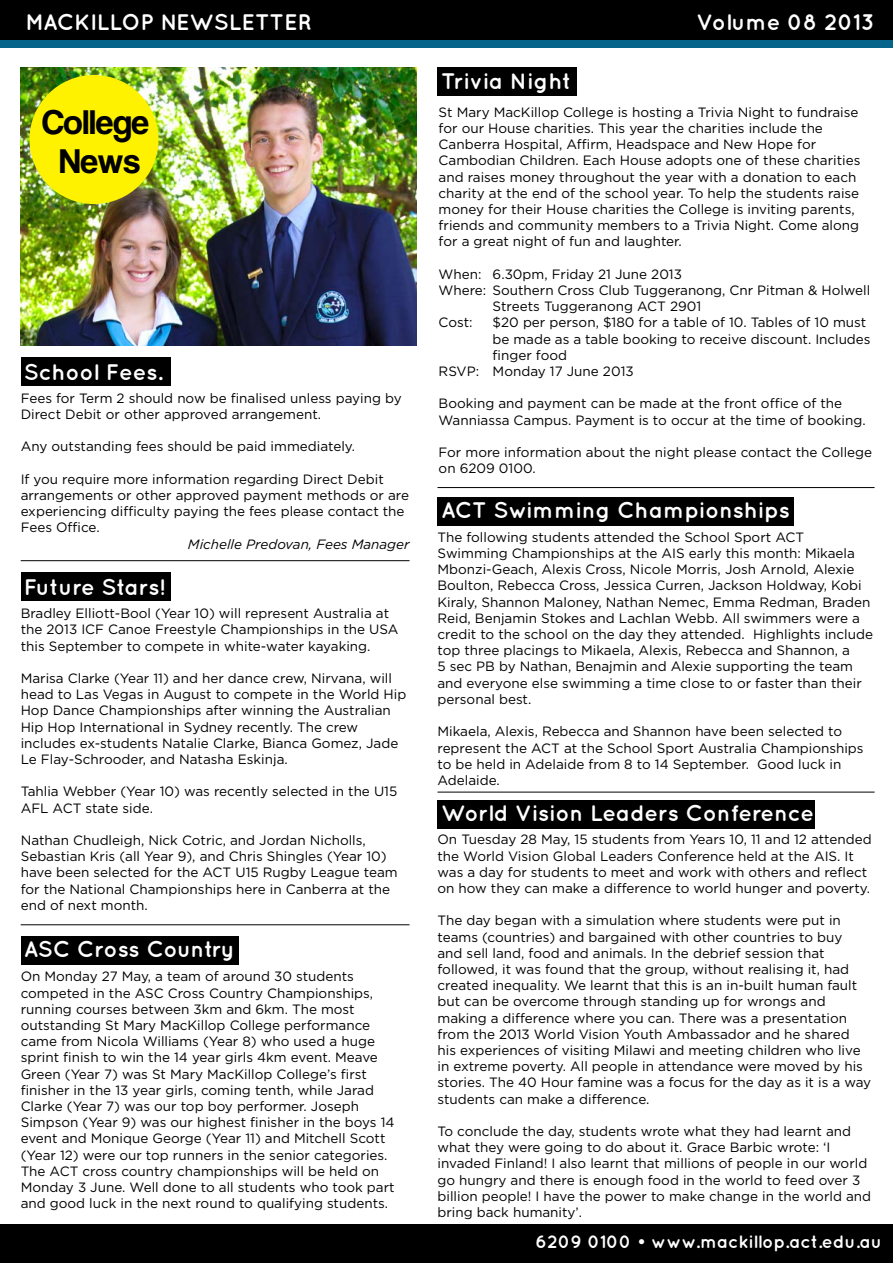
<style>
.page{position:relative;width:893px;height:1263px;background:#fff}
.page>*{position:absolute;margin:0;border:0;box-sizing:border-box;transform-origin:0 0}
.t1{font:33px/39.6px "Coolvetica";color:#000;text-align:center}
.t2{font:700 22.5px "Quicksand";color:#fff}
.t3{font:700 18px "Quicksand";color:#fff}
.t4{font:13.5px/16.2px "Gotham";color:#000}
.t5{font:italic 13.5px "Gotham";color:#000}
</style>
<div class="page">
<div style="left:0;top:0;width:893px;height:45px;background:#000"></div>
<div style="left:0;top:1224px;width:893px;height:39px;background:#000"></div>
<div style="left:0;top:40px;width:893px;height:8px;background:#066389"></div>
<hr style="left:21px;top:560px;width:389px;height:1px;background:#000">
<hr style="left:21px;top:924px;width:389px;height:1px;background:#000">
<hr style="left:437px;top:792px;width:437px;height:1px;background:#000">
<div style="left:21px;top:357px;width:149px;height:29px;background:#000"></div>
<div style="left:21px;top:572px;width:149px;height:29px;background:#000"></div>
<div style="left:21px;top:936px;width:217px;height:29px;background:#000"></div>
<div style="left:437px;top:497px;width:357px;height:29px;background:#000"></div>
<div style="left:437px;top:800px;width:377px;height:28px;background:#000"></div>
<div style="left:437px;top:68px;width:140px;height:28px;background:#000"></div>
<img style="left:21px;top:68px;width:396px;height:277px">
<div style="left:29px;top:75px;width:129px;height:129px;background:#fff200;border-radius:50%"></div>
<hr style="left:437px;top:487px;width:437px;height:1px;background:#000">
<h2 class="t2" style="left:26px;top:9px;width:288px">MACKILLOP NEWSLETTER</h2>
<h2 class="t2" style="left:697px;top:9px;width:179px">Volume 08 2013</h2>
<h1 class="t1" style="left:42px;top:104px;width:109px">College<br>News</h1>
<h2 class="t2" style="left:24px;top:359px;width:141px">School Fees.</h2>
<p class="t4" style="left:21px;top:390px;width:382px">Fees for Term 2 should now be finalised unless paying by<br>Direct Debit or other approved arrangement.</p>
<p class="t4" style="left:21px;top:438px;width:336px">Any outstanding fees should be paid immediately.</p>
<p class="t4" style="left:21px;top:471px;width:390px">If you require more information regarding Direct Debit arrangements or other approved payment methods or are experiencing difficulty paying the fees please contact the Fees Office.</p>
<p class="t5" style="left:188px;top:535px;width:223px">Michelle Predovan, Fees Manager</p>
<h2 class="t2" style="left:24px;top:574px;width:143px">Future Stars!</h2>
<p class="t4" style="left:21px;top:605px;width:379px">Bradley Elliott-Bool (Year 10) will represent Australia at the 2013 ICF Canoe Freestyle Championships in the USA this September to compete in white-water kayaking.</p>
<p class="t4" style="left:21px;top:670px;width:387px">Marisa Clarke (Year 11) and her dance crew, Nirvana, will head to Las Vegas in August to compete in the World Hip Hop Dance Championships after winning the Australian Hip Hop International in Sydney recently. The crew includes ex-students Natalie Clarke, Bianca Gomez, Jade Le Flay-Schrooder, and Natasha Eskinja.</p>
<p class="t4" style="left:21px;top:783px;width:378px">Tahlia Webber (Year 10) was recently selected in the U15<br>AFL ACT state side.</p>
<p class="t4" style="left:21px;top:832px;width:379px">Nathan Chudleigh, Nick Cotric, and Jordan Nicholls, Sebastian Kris (all Year 9), and Chris Shingles (Year 10) have been selected for the ACT U15 Rugby League team for the National Championships here in Canberra at the end of next month.</p>
<h2 class="t2" style="left:24px;top:936px;width:213px">ASC Cross Country</h2>
<p class="t4" style="left:21px;top:968px;width:375px">On Monday 27 May, a team of around 30 students competed in the ASC Cross Country Championships, running courses between 3km and 6km. The most outstanding St Mary MacKillop College performance came from Nicola Williams (Year 8) who used a huge sprint finish to win the 14 year girls 4km event. Meave Green (Year 7) was St Mary MacKillop College’s first finisher in the 13 year girls, coming tenth, while Jarad Clarke (Year 7) was our top boy performer. Joseph Simpson (Year 9) was our highest finisher in the boys 14 event and Monique George (Year 11) and Mitchell Scott (Year 12) were our top runners in the senior categories.<br>The ACT cross country championships will be held on Monday 3 June. Well done to all students who took part and good luck in the next round to qualifying students.</p>
<h2 class="t2" style="left:441px;top:67px;width:131px">Trivia Night</h2>
<p class="t4" style="left:439px;top:104px;width:423px">St Mary MacKillop College is hosting a Trivia Night to fundraise for our House charities. This year the charities include the Canberra Hospital, Affirm, Headspace and New Hope for Cambodian Children. Each House adopts one of these charities and raises money throughout the year with a donation to each charity at the end of the school year. To help the students raise money for their House charities the College is inviting parents, friends and community members to a Trivia Night. Come along for a great night of fun and laughter.</p>
<p class="t4" style="left:439px;top:266px;width:245px">When: 6.30pm, Friday 21 June 2013</p>
<p class="t4" style="left:439px;top:282px;width:433px">Where: Southern Cross Club Tuggeranong, Cnr Pitman &amp; Holwell</p>
<p class="t4" style="left:493px;top:298px;width:210px">Streets Tuggeranong ACT 2901</p>
<p class="t4" style="left:439px;top:314px;width:36px">Cost:</p>
<p class="t4" style="left:493px;top:314px;width:375px">$20 per person, $180 for a table of 10. Tables of 10 must</p>
<p class="t4" style="left:493px;top:330px;width:379px">be made as a table booking to receive discount. Includes</p>
<p class="t4" style="left:493px;top:347px;width:76px">finger food</p>
<p class="t4" style="left:439px;top:363px;width:197px">RSVP: Monday 17 June 2013</p>
<p class="t4" style="left:439px;top:395px;width:429px">Booking and payment can be made at the front office of the<br>Wanniassa Campus. Payment is to occur at the time of booking.</p>
<p class="t4" style="left:439px;top:444px;width:435px">For more information about the night please contact the College on 6209 0100.</p>
<h2 class="t2" style="left:441px;top:497px;width:350px">ACT Swimming Championships</h2>
<p class="t4" style="left:437px;top:529px;width:437px">The following students attended the School Sport ACT Swimming Championships at the AIS early this month: Mikaela Mbonzi-Geach, Alexis Cross, Nicole Morris, Josh Arnold, Alexie Boulton, Rebecca Cross, Jessica Curren, Jackson Holdway, Kobi Kiraly, Shannon Maloney, Nathan Nemec, Emma Redman, Braden Reid, Benjamin Stokes and Lachlan Webb. All swimmers were a credit to the school on the day they attended. Highlights include top three placings to Mikaela, Alexis, Rebecca and Shannon, a<br>5 sec PB by Nathan, Benajmin and Alexie supporting the team and everyone else swimming a time close to or faster than their personal best.</p>
<p class="t4" style="left:437px;top:723px;width:428px">Mikaela, Alexis, Rebecca and Shannon have been selected to represent the ACT at the School Sport Australia Championships to be held in Adelaide from 8 to 14 September. Good luck in Adelaide.</p>
<h2 class="t2" style="left:441px;top:799px;width:374px">World Vision Leaders Conference</h2>
<p class="t4" style="left:437px;top:831px;width:436px">On Tuesday 28 May, 15 students from Years 10, 11 and 12 attended the World Vision Global Leaders Conference held at the AIS. It was a day for students to meet and work with others and reflect on how they can make a difference to world hunger and poverty.</p>
<p class="t4" style="left:437px;top:912px;width:435px">The day began with a simulation where students were put in teams (countries) and bargained with other countries to buy<br>and sell land, food and animals. In the debrief session that followed, it was found that the group, without realising it, had created inequality. We learnt that this is an in-built human fault but can be overcome through standing up for wrongs and making a difference where you can. There was a presentation from the 2013 World Vision Youth Ambassador and he shared his experiences of visiting Milawi and meeting children who live in extreme poverty. All people in attendance were moved by his stories. The 40 Hour famine was a focus for the day as it is a way students can make a difference.</p>
<p class="t4" style="left:437px;top:1123px;width:435px">To conclude the day, students wrote what they had learnt and what they were going to do about it. Grace Barbic wrote: ‘I invaded Finland! I also learnt that millions of people in our world go hungry and there is enough food in the world to feed over 3 billion people! I have the power to make change in the world and bring back humanity’.</p>
<h3 class="t3" style="left:536px;top:1231px;width:348px">6209 0100 • www.mackillop.act.edu.au</h3>
</div>
